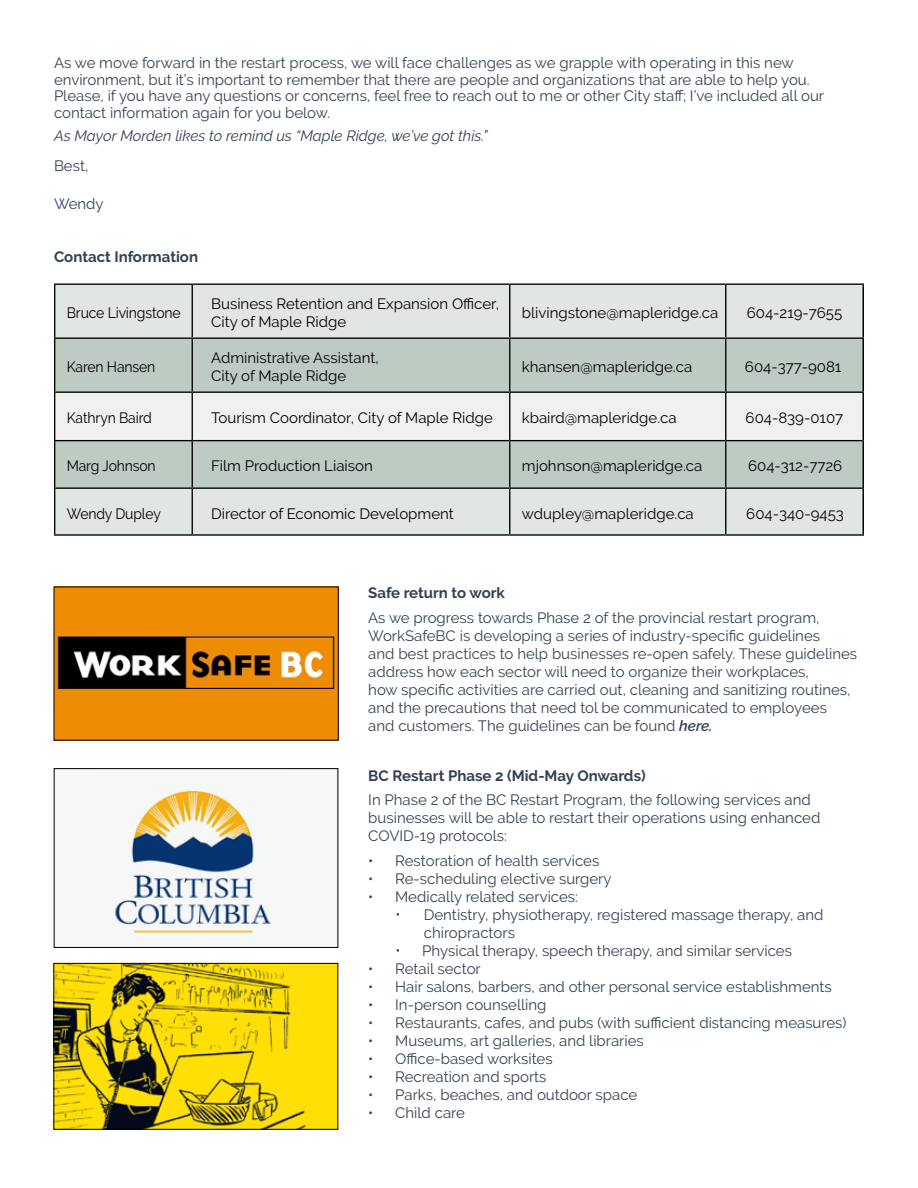
<style>
.page{position:relative;width:918px;height:1188px;background:#fff}
.page>*{position:absolute;margin:0;border:0;box-sizing:border-box;transform-origin:0 0}
.t1{font:15px/18px "Raleway";color:#344153}
.t2{font:15px/18px "Raleway";color:#000}
.t3{font:700 15px "Raleway";color:#344153}
.t4{font:15px "Raleway";color:#000;scale:.93 1}
.t5{font:italic 15px "Raleway";color:#344153}
.s1{font-weight:600;font-style:italic}
</style>
<div class="page">
<div style="left:55px;top:285px;width:807px;height:249px;background:#e2e6e2"></div>
<div style="left:55px;top:339px;width:807px;height:148px;background:#bdcbc2"></div>
<div style="left:55px;top:393px;width:807px;height:47px;background:#eff1ee"></div>
<hr style="left:192px;top:285px;width:1px;height:53px;background:#000">
<hr style="left:509px;top:285px;width:1px;height:53px;background:#000">
<hr style="left:725px;top:285px;width:1px;height:53px;background:#000">
<hr style="left:192px;top:339px;width:1px;height:53px;background:#000">
<hr style="left:509px;top:339px;width:1px;height:53px;background:#000">
<hr style="left:725px;top:339px;width:1px;height:53px;background:#000">
<hr style="left:192px;top:393px;width:1px;height:47px;background:#000">
<hr style="left:509px;top:393px;width:1px;height:47px;background:#000">
<hr style="left:725px;top:393px;width:1px;height:47px;background:#000">
<hr style="left:192px;top:441px;width:1px;height:46px;background:#000">
<hr style="left:509px;top:441px;width:1px;height:46px;background:#000">
<hr style="left:725px;top:441px;width:1px;height:46px;background:#000">
<hr style="left:192px;top:489px;width:1px;height:45px;background:#000">
<hr style="left:509px;top:489px;width:1px;height:45px;background:#000">
<hr style="left:725px;top:489px;width:1px;height:45px;background:#000">
<hr style="left:54px;top:393px;width:1px;height:47px;background:#000">
<hr style="left:54px;top:441px;width:1px;height:46px;background:#000">
<hr style="left:54px;top:392px;width:138px;height:1px;background:#000">
<hr style="left:54px;top:440px;width:138px;height:1px;background:#000">
<hr style="left:54px;top:487px;width:138px;height:2px;background:#000">
<hr style="left:192px;top:392px;width:318px;height:1px;background:#000">
<hr style="left:192px;top:440px;width:318px;height:1px;background:#000">
<hr style="left:192px;top:487px;width:318px;height:2px;background:#000">
<hr style="left:510px;top:392px;width:216px;height:1px;background:#000">
<hr style="left:510px;top:440px;width:216px;height:1px;background:#000">
<hr style="left:510px;top:487px;width:216px;height:2px;background:#000">
<hr style="left:726px;top:392px;width:138px;height:1px;background:#000">
<hr style="left:726px;top:440px;width:136px;height:1px;background:#000">
<hr style="left:726px;top:487px;width:136px;height:2px;background:#000">
<hr style="left:54px;top:489px;width:1px;height:45px;background:#000">
<hr style="left:54px;top:338px;width:138px;height:1px;background:#000">
<hr style="left:54px;top:534px;width:138px;height:2px;background:#000">
<hr style="left:192px;top:338px;width:318px;height:1px;background:#000">
<hr style="left:192px;top:534px;width:318px;height:2px;background:#000">
<hr style="left:510px;top:338px;width:216px;height:1px;background:#000">
<hr style="left:510px;top:534px;width:216px;height:2px;background:#000">
<hr style="left:726px;top:338px;width:138px;height:1px;background:#000">
<hr style="left:726px;top:534px;width:138px;height:2px;background:#000">
<hr style="left:54px;top:339px;width:1px;height:53px;background:#000">
<hr style="left:54px;top:284px;width:138px;height:1px;background:#000">
<hr style="left:192px;top:284px;width:318px;height:1px;background:#000">
<hr style="left:510px;top:284px;width:216px;height:1px;background:#000">
<hr style="left:726px;top:284px;width:138px;height:1px;background:#000">
<hr style="left:54px;top:285px;width:1px;height:53px;background:#000">
<hr style="left:862px;top:285px;width:2px;height:53px;background:#000">
<hr style="left:862px;top:393px;width:2px;height:48px;background:#000">
<hr style="left:862px;top:441px;width:2px;height:47px;background:#000">
<hr style="left:862px;top:488px;width:2px;height:46px;background:#000">
<hr style="left:862px;top:339px;width:2px;height:53px;background:#000">
<img style="left:56px;top:589px;width:280px;height:149px">
<img style="left:56px;top:965px;width:280px;height:163px">
<div style="left:54px;top:963px;width:284px;height:167px;border:1px solid #000"></div>
<svg style="left:54px;top:769px;width:284px;height:178px;fill:#f5f8f7"></svg>
<p class="t1" style="left:54px;top:55px;width:772px;line-height:16.5px">As we move forward in the restart process, we will face challenges as we grapple with operating in this new environment, but it’s important to remember that there are people and organizations that are able to help you.<br>Please, if you have any questions or concerns, feel free to reach out to me or other City staff; I’ve included all our contact information again for you below.</p>
<p class="t5" style="left:54px;top:127px;width:435px">As Mayor Morden likes to remind us “Maple Ridge, we’ve got this.”</p>
<p class="t1" style="left:54px;top:157px;width:36px">Best,</p>
<p class="t1" style="left:54px;top:195px;width:51px">Wendy</p>
<p class="t3" style="left:54px;top:248px;width:146px">Contact Information</p>
<p class="t4" style="left:67px;top:304px;width:124px">Bruce Livingstone</p>
<p class="t2" style="left:211px;top:295px;width:290px">Business Retention and Expansion Officer,<br>City of Maple Ridge</p>
<p class="t2" style="left:522px;top:304px;width:198px">blivingstone@mapleridge.ca</p>
<p class="t2" style="left:747px;top:304px;width:97px">604-219-7655</p>
<p class="t4" style="left:67px;top:358px;width:97px">Karen Hansen</p>
<p class="t2" style="left:211px;top:349px;width:169px">Administrative Assistant,<br>City of Maple Ridge</p>
<p class="t2" style="left:522px;top:358px;width:172px">khansen@mapleridge.ca</p>
<p class="t2" style="left:745px;top:358px;width:98px">604-377-9081</p>
<p class="t4" style="left:67px;top:409px;width:93px">Kathryn Baird</p>
<p class="t2" style="left:211px;top:409px;width:283px">Tourism Coordinator, City of Maple Ridge</p>
<p class="t2" style="left:522px;top:409px;width:156px">kbaird@mapleridge.ca</p>
<p class="t2" style="left:746px;top:409px;width:99px">604-839-0107</p>
<p class="t4" style="left:67px;top:457px;width:97px">Marg Johnson</p>
<p class="t2" style="left:211px;top:457px;width:163px">Film Production Liaison</p>
<p class="t2" style="left:522px;top:457px;width:182px">mjohnson@mapleridge.ca</p>
<p class="t2" style="left:748px;top:457px;width:96px">604-312-7726</p>
<p class="t4" style="left:67px;top:505px;width:103px">Wendy Dupley</p>
<p class="t2" style="left:211px;top:504px;width:244px">Director of Economic Development</p>
<p class="t2" style="left:522px;top:504px;width:173px">wdupley@mapleridge.ca</p>
<p class="t2" style="left:746px;top:504px;width:99px">604-340-9453</p>
<p class="t3" style="left:368px;top:585px;width:138px">Safe return to work</p>
<p class="t1" style="left:368px;top:609px;width:490px">As we progress towards Phase 2 of the provincial restart program, WorkSafeBC is developing a series of industry-specific guidelines<br>and best practices to help businesses re-open safely. These guidelines address how each sector will need to organize their workplaces,<br>how specific activities are carried out, cleaning and sanitizing routines, and the precautions that need tol be communicated to employees<br>and customers. The guidelines can be found <span class="s1">here.</span></p>
<p class="t3" style="left:368px;top:767px;width:279px">BC Restart Phase 2 (Mid-May Onwards)</p>
<p class="t1" style="left:368px;top:791px;width:454px">In Phase 2 of the BC Restart Program, the following services and businesses will be able to restart their operations using enhanced<br>COVID-19 protocols:</p>
<p class="t1" style="left:368px;top:852px;width:233px">• Restoration of health services</p>
<p class="t1" style="left:368px;top:870px;width:245px">• Re-scheduling elective surgery</p>
<p class="t1" style="left:422px;top:888px;width:403px;text-indent:-54px">• Medically related services:<br>Dentistry, physiotherapy, registered massage therapy, and chiropractors<br>Physical therapy, speech therapy, and similar services</p>
<p class="t1" style="left:368px;top:960px;width:114px">• Retail sector</p>
<p class="t1" style="left:368px;top:978px;width:465px">• Hair salons, barbers, and other personal service establishments</p>
<p class="t1" style="left:368px;top:996px;width:180px">• In-person counselling</p>
<p class="t1" style="left:368px;top:1014px;width:480px">• Restaurants, cafes, and pubs (with sufficient distancing measures)</p>
<p class="t1" style="left:368px;top:1032px;width:277px">• Museums, art galleries, and libraries</p>
<p class="t1" style="left:368px;top:1050px;width:186px">• Office-based worksites</p>
<p class="t1" style="left:368px;top:1068px;width:180px">• Recreation and sports</p>
<p class="t1" style="left:368px;top:1086px;width:271px">• Parks, beaches, and outdoor space</p>
<p class="t1" style="left:368px;top:1104px;width:98px">• Child care</p>
</div>
